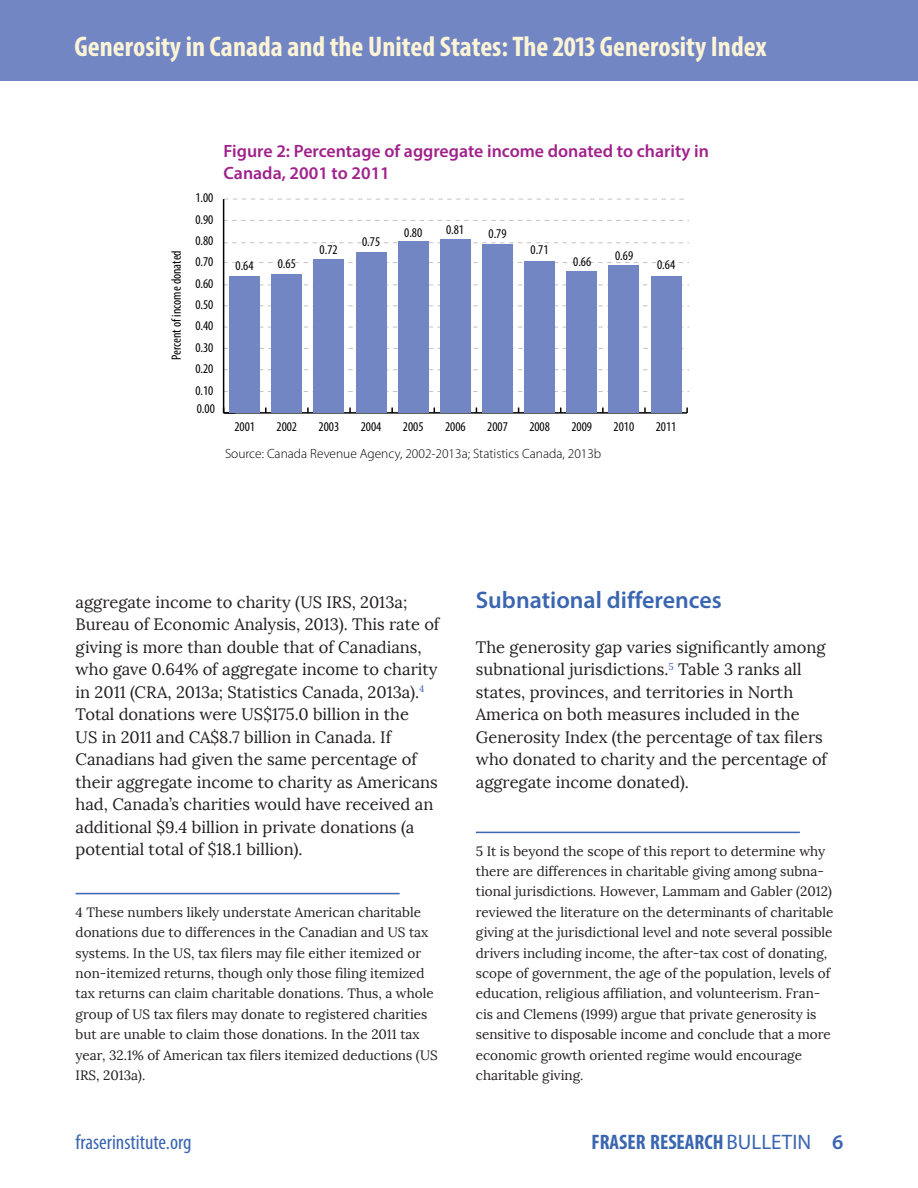
<style>
.page{position:relative;width:918px;height:1188px;background:#fff}
.page>*{position:absolute;margin:0;border:0;box-sizing:border-box;transform-origin:0 0}
.t1{font:700 condensed 28.5px "Myriad Pro";color:#fcf4d6}
.subhead1{font:600 24px "Myriad Pro";color:#3a65b0}
.t2{font:700 condensed 21px "Myriad Pro";color:#3a65b0}
.t3{font:condensed 21px "Myriad Pro";color:#3a65b0}
.t4{font:600 17.85px/21.5px "Myriad Pro";color:#a0218c}
.para1{font:16.5px/22.5px "Lora";color:#231f20}
.footnote{font:13.5px/20.4px "Lora";color:#231f20}
.t5{font:condensed 13.35px "Myriad Pro";color:#000}
.t6{font:300 13.35px "Myriad Pro";color:#000}
.s1{font-weight:400;font-stretch:normal}
.s2{font-weight:600;font-stretch:normal}
</style>
<div class="page">
<div style="left:0;top:0;width:918px;height:81px;background:#7286c3"></div>
<hr style="left:76px;top:893px;width:324px;height:1px;background:#3a65b0">
<hr style="left:476px;top:832px;width:324px;height:1px;background:#3a65b0">
<svg style="left:224px;top:199px;width:460px;height:1px"></svg>
<svg style="left:224px;top:220px;width:465px;height:1px"></svg>
<svg style="left:224px;top:348px;width:460px;height:1px"></svg>
<svg style="left:224px;top:306px;width:465px;height:1px"></svg>
<svg style="left:224px;top:243px;width:465px;height:1px"></svg>
<svg style="left:224px;top:262px;width:465px;height:1px"></svg>
<svg style="left:224px;top:285px;width:465px;height:1px"></svg>
<svg style="left:224px;top:327px;width:465px;height:1px"></svg>
<svg style="left:224px;top:369px;width:465px;height:1px"></svg>
<svg style="left:224px;top:391px;width:465px;height:1px"></svg>
<hr style="left:224px;top:412px;width:463px;height:2px;background:#000">
<hr style="left:223px;top:199px;width:1px;height:214px;background:#000">
<svg style="left:223px;top:408px;width:12px;height:6px"></svg>
<div style="left:230px;top:276px;width:30px;height:137px;background:#7286c3"></div>
<div style="left:272px;top:274px;width:30px;height:139px;background:#7286c3"></div>
<div style="left:314px;top:259px;width:30px;height:154px;background:#7286c3"></div>
<div style="left:356px;top:253px;width:30px;height:160px;background:#7286c3"></div>
<div style="left:398px;top:242px;width:30px;height:171px;background:#7286c3"></div>
<div style="left:440px;top:240px;width:31px;height:173px;background:#7286c3"></div>
<div style="left:482px;top:244px;width:31px;height:169px;background:#7286c3"></div>
<div style="left:524px;top:261px;width:31px;height:152px;background:#7286c3"></div>
<div style="left:567px;top:272px;width:30px;height:141px;background:#7286c3"></div>
<div style="left:609px;top:265px;width:30px;height:148px;background:#7286c3"></div>
<div style="left:651px;top:276px;width:30px;height:137px;background:#7286c3"></div>
<h1 class="t1" style="left:75px;top:29px;width:694px">Generosity in Canada and the United States: The 2013 Generosity Index</h1>
<p class="t5" style="left:168px;top:360px;width:111px;rotate:-90deg">Percent of income donated</p>
<p class="t5" style="left:195px;top:190px;width:20px">1.00</p>
<p class="t5" style="left:195px;top:211px;width:20px">0.90</p>
<p class="t5" style="left:195px;top:232px;width:20px">0.80</p>
<p class="t5" style="left:195px;top:254px;width:20px">0.70</p>
<p class="t5" style="left:195px;top:275px;width:20px">0.60</p>
<p class="t5" style="left:195px;top:297px;width:20px">0.50</p>
<p class="t5" style="left:195px;top:318px;width:20px">0.40</p>
<p class="t5" style="left:195px;top:339px;width:20px">0.30</p>
<p class="t5" style="left:195px;top:361px;width:20px">0.20</p>
<p class="t5" style="left:195px;top:382px;width:20px">0.10</p>
<p class="t5" style="left:197px;top:400px;width:20px">0.00</p>
<p class="t4" style="left:224px;top:140px;width:487px">Figure 2: Percentage of aggregate income donated to charity in<br>Canada, 2001 to 2011</p>
<p class="t5" style="left:236px;top:257px;width:20px">0.64</p>
<p class="t5" style="left:278px;top:256px;width:20px">0.65</p>
<p class="t5" style="left:320px;top:241px;width:20px">0.72</p>
<p class="t5" style="left:362px;top:234px;width:20px">0.75</p>
<p class="t5" style="left:404px;top:224px;width:20px">0.80</p>
<p class="t5" style="left:446px;top:221px;width:20px">0.81</p>
<p class="t5" style="left:489px;top:225px;width:20px">0.79</p>
<p class="t5" style="left:531px;top:242px;width:20px">0.71</p>
<p class="t5" style="left:573px;top:254px;width:20px">0.66</p>
<p class="t5" style="left:615px;top:248px;width:20px">0.69</p>
<p class="t5" style="left:657px;top:257px;width:20px">0.64</p>
<p class="t5" style="left:234px;top:419px;width:22px">2001</p>
<p class="t5" style="left:277px;top:419px;width:22px">2002</p>
<p class="t5" style="left:319px;top:419px;width:22px">2003</p>
<p class="t5" style="left:361px;top:419px;width:22px">2004</p>
<p class="t5" style="left:403px;top:419px;width:22px">2005</p>
<p class="t5" style="left:445px;top:419px;width:22px">2006</p>
<p class="t5" style="left:487px;top:419px;width:22px">2007</p>
<p class="t5" style="left:529px;top:419px;width:22px">2008</p>
<p class="t5" style="left:571px;top:419px;width:22px">2009</p>
<p class="t5" style="left:614px;top:419px;width:22px">2010</p>
<p class="t5" style="left:656px;top:419px;width:22px">2011</p>
<p class="t6" style="left:225px;top:446px;width:378px">Source: Canada Revenue Agency, 2002-2013a; Statistics Canada, 2013b</p>
<p class="para1" style="left:76px;top:591px;width:365px">aggregate income to charity (US IRS, 2013a; Bureau of Economic Analysis, 2013). This rate of giving is more than double that of Canadians, who gave 0.64% of aggregate income to charity in 2011 (CRA, 2013a; Statistics Canada, 2013a).<sup>4<br></sup>Total donations were US$175.0 billion in the<br>US in 2011 and CA$8.7 billion in Canada. If Canadians had given the same percentage of their aggregate income to charity as Americans had, Canada’s charities would have received an additional $9.4 billion in private donations (a potential total of $18.1 billion).</p>
<p class="footnote" style="left:76px;top:902px;width:364px">4 These numbers likely understate American charitable donations due to differences in the Canadian and US tax systems. In the US, tax filers may file either itemized or non-itemized returns, though only those filing itemized tax returns can claim charitable donations. Thus, a whole group of US tax filers may donate to registered charities but are unable to claim those donations. In the 2011 tax year, 32.1% of American tax filers itemized deductions (US IRS, 2013a).</p>
<p class="subhead1" style="left:476px;top:584px;width:247px">Subnational differences</p>
<p class="para1" style="left:476px;top:636px;width:353px">The generosity gap varies significantly among subnational jurisdictions.<sup>5</sup> Table 3 ranks all states, provinces, and territories in North America on both measures included in the Generosity Index (the percentage of tax filers who donated to charity and the percentage of aggregate income donated).</p>
<p class="footnote" style="left:476px;top:841px;width:359px">5 It is beyond the scope of this report to determine why there are differences in charitable giving among subna&shy;tional jurisdictions. However, Lammam and Gabler (2012) reviewed the literature on the determinants of charitable giving at the jurisdictional level and note several possible drivers including income, the after-tax cost of donating, scope of government, the age of the population, levels of education, religious affiliation, and volunteerism. Fran&shy;cis and Clemens (1999) argue that private generosity is sensitive to disposable income and conclude that a more economic growth oriented regime would encourage charitable giving.</p>
<h3 class="t3" style="left:76px;top:1129px;width:117px">fraserinstitute.org</h3>
<h3 class="t2" style="left:591px;top:1129px;width:253px">FRASER RESEARCH <span class="s1">BULLETIN</span> <span class="s2">6</span></h3>
</div>
